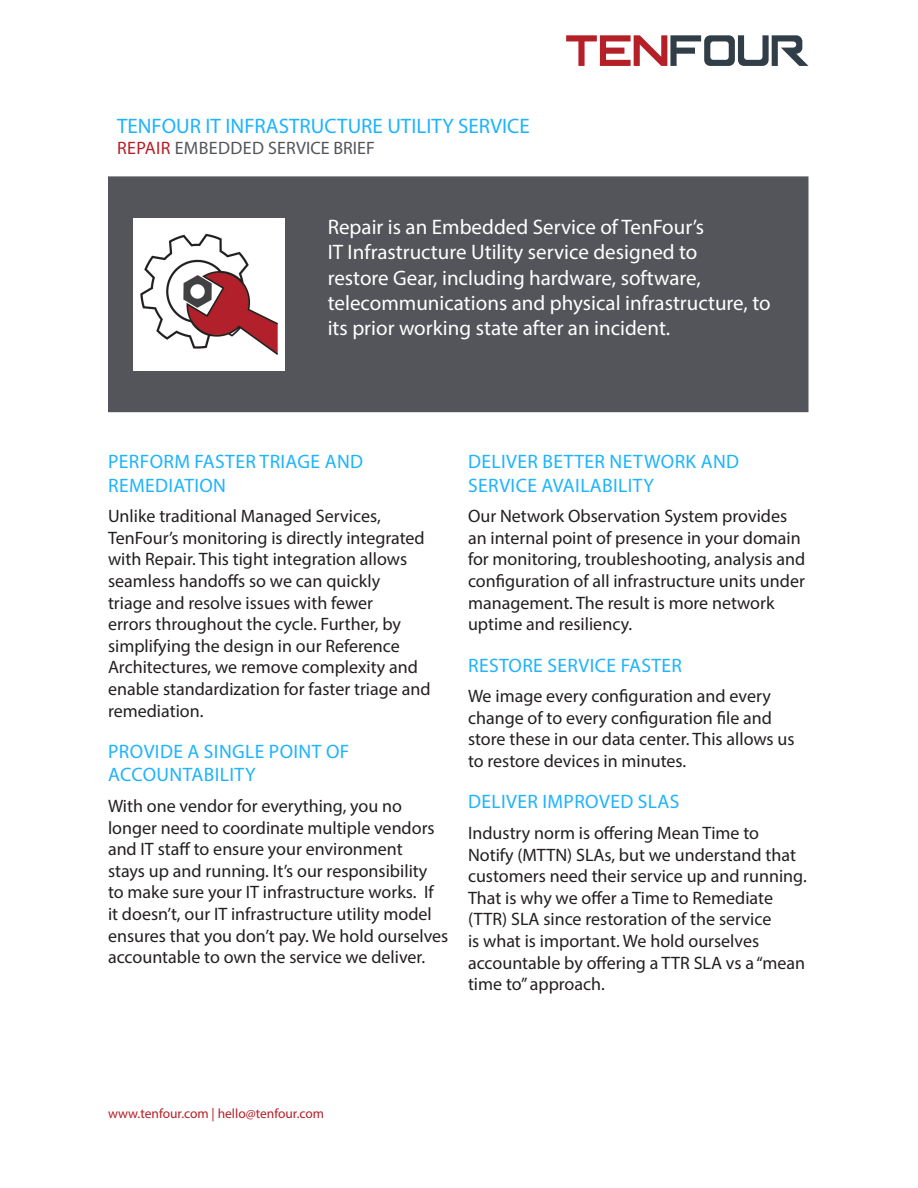
<style>
.page{position:relative;width:918px;height:1188px;background:#fff}
.page>*{position:absolute;margin:0;border:0;box-sizing:border-box;transform-origin:0 0}
.t1{font:21px/25.2px "Myriad Pro";color:#fff}
.t2{font:21px "Myriad Pro";color:#1eb3fd}
.t3{font:19.5px/23.4px "Myriad Pro";letter-spacing:.02em;color:#1eb3fd}
.t4{font:18px/21.6px "Myriad Pro";color:#231f20}
.t5{font:18px "Myriad Pro";letter-spacing:.02em;color:#54555a}
.t6{font:13.5px "Myriad Pro";color:#b51f27}
.s1{color:#b51f27}
</style>
<div class="page">
<div style="left:108px;top:176px;width:700px;height:236px;background:#54555a;border:2px solid #54555a"></div>
<img style="left:133px;top:218px;width:152px;height:152px">
<svg style="left:566px;top:35px;width:242px;height:31px"></svg>
<p class="t2" style="left:117px;top:113px;width:414px">TENFOUR IT INFRASTRUCTURE UTILITY SERVICE</p>
<p class="t5" style="left:117px;top:137px;width:259px"><span class="s1">REPAIR</span> EMBEDDED SERVICE BRIEF</p>
<p class="t1" style="left:328px;top:214px;width:444px">Repair is an Embedded Service of TenFour’s<br>IT Infrastructure Utility service designed to<br>restore Gear, including hardware, software, telecommunications and physical infrastructure, to its prior working state after an incident.</p>
<p class="t3" style="left:108px;top:450px;width:257px">PERFORM FASTER TRIAGE AND<br>REMEDIATION</p>
<p class="t4" style="left:108px;top:505px;width:324px">Unlike traditional Managed Services, TenFour’s monitoring is directly integrated with Repair. This tight integration allows seamless handoffs so we can quickly<br>triage and resolve issues with fewer<br>errors throughout the cycle. Further, by simplifying the design in our Reference Architectures, we remove complexity and enable standardization for faster triage and remediation.</p>
<p class="t3" style="left:108px;top:739px;width:243px">PROVIDE A SINGLE POINT OF<br>ACCOUNTABILITY</p>
<p class="t4" style="left:108px;top:795px;width:342px">With one vendor for everything, you no longer need to coordinate multiple vendors and IT staff to ensure your environment<br>stays up and running. It’s our responsibility<br>to make sure your IT infrastructure works. If it doesn’t, our IT infrastructure utility model ensures that you don’t pay. We hold ourselves accountable to own the service we deliver.</p>
<p class="t3" style="left:468px;top:450px;width:273px">DELIVER BETTER NETWORK AND<br>SERVICE AVAILABILITY</p>
<p class="t4" style="left:468px;top:505px;width:339px">Our Network Observation System provides an internal point of presence in your domain for monitoring, troubleshooting, analysis and configuration of all infrastructure units under management. The result is more network uptime and resiliency.</p>
<p class="t3" style="left:468px;top:653px;width:215px">RESTORE SERVICE FASTER</p>
<p class="t4" style="left:468px;top:685px;width:328px">We image every configuration and every change of to every configuration file and store these in our data center. This allows us to restore devices in minutes.</p>
<p class="t3" style="left:468px;top:790px;width:213px">DELIVER IMPROVED SLAS</p>
<p class="t4" style="left:468px;top:822px;width:340px">Industry norm is offering Mean Time to Notify (MTTN) SLAs, but we understand that customers need their service up and running.<br>That is why we offer a Time to Remediate (TTR) SLA since restoration of the service<br>is what is important. We hold ourselves accountable by offering a TTR SLA vs a “mean time to” approach.</p>
<p class="t6" style="left:108px;top:1106px;width:218px">www.tenfour.com | hello@tenfour.com</p>
</div>
